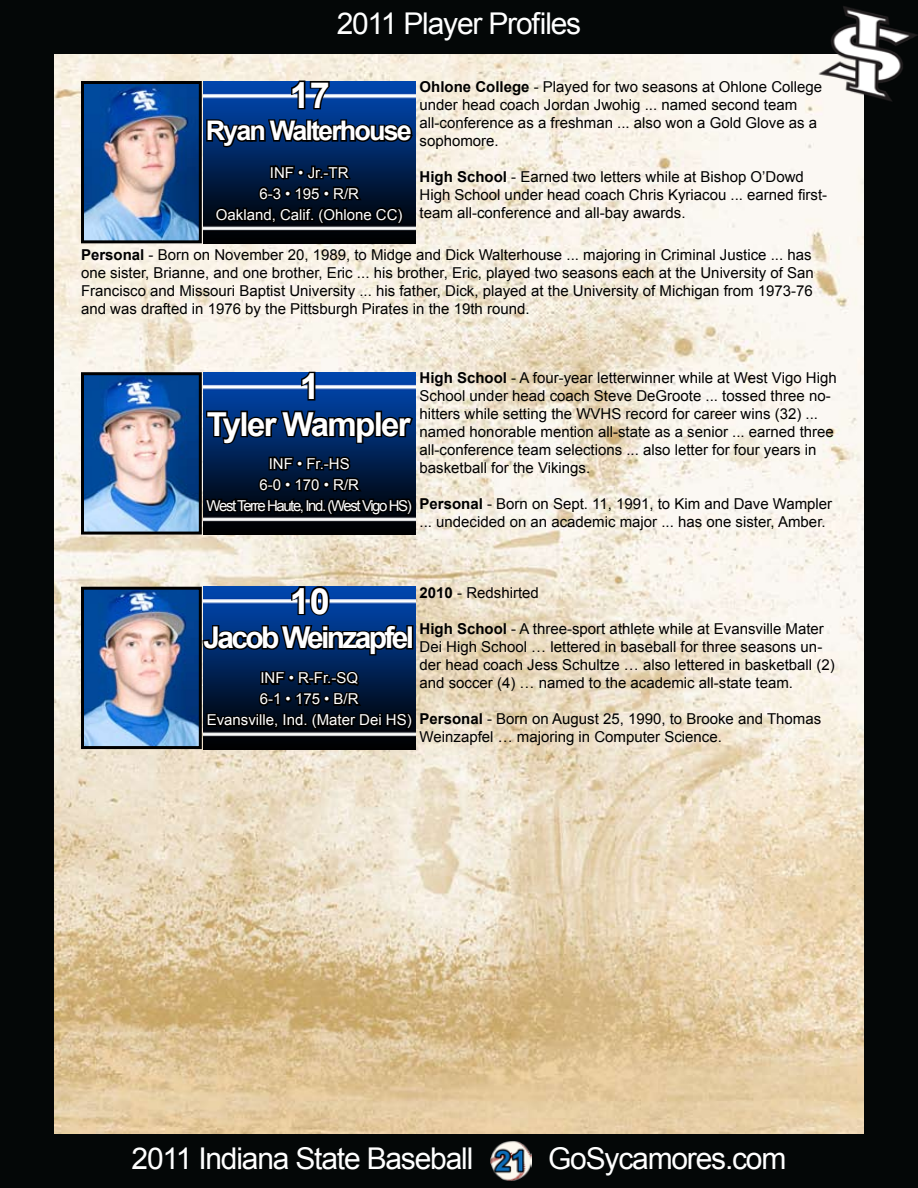
<style>
.page{position:relative;width:918px;height:1188px;background:#fff}
.page>*{position:absolute;margin:0;border:0;box-sizing:border-box;transform-origin:0 0}
.t1{font:700 36px "Arial";color:#fff}
.t2{font:700 33px "Arial";letter-spacing:-.05em;color:#fff}
.t3{font:30px "Arial";letter-spacing:-.04em;color:#fff}
.t4{font:700 30px "Arial";letter-spacing:-.09em;color:#fff}
.t5{font:700 27px "Arial";letter-spacing:-.07em;color:#fff}
.t6{font:15px/18px "Arial";color:#000}
.t7{font:15px/21px "Arial";color:#fff;text-align:center}
.t8{font:15px/21px "Arial";letter-spacing:-.095em;color:#fff;text-align:center}
.s1{font-weight:700}
</style>
<div class="page">
<img style="left:54px;top:54px;width:810px;height:1080px">
<div style="left:0;top:0;width:918px;height:54px;background:#040707"></div>
<div style="left:0;top:1134px;width:918px;height:54px;background:#040707"></div>
<div style="left:864px;top:104px;width:54px;height:1030px;background:#040707"></div>
<img style="left:814px;top:4px;width:104px;height:100px">
<div style="left:0;top:54px;width:54px;height:1080px;background:#040707"></div>
<img style="left:204px;top:587px;width:211px;height:162px">
<img style="left:85px;top:591px;width:113px;height:154px">
<div style="left:81px;top:587px;width:121px;height:162px;border:3px solid #000"></div>
<div style="left:406px;top:625px;width:7px;height:25px;border:3px solid #000"></div>
<svg style="left:205px;top:665px;width:209px;height:70px;background:#08162c"></svg>
<svg style="left:201px;top:584px;width:210px;height:73px;background:#113770"></svg>
<img style="left:491px;top:1140px;width:40px;height:41px">
<img style="left:204px;top:81px;width:211px;height:163px">
<img style="left:85px;top:85px;width:113px;height:154px">
<div style="left:81px;top:81px;width:121px;height:162px;border:3px solid #000"></div>
<svg style="left:213px;top:159px;width:192px;height:68px;background:#011027"></svg>
<svg style="left:205px;top:79px;width:210px;height:70px;background:#133a74"></svg>
<div style="left:204px;top:527px;width:211px;height:8px;background:#000102"></div>
<img style="left:85px;top:376px;width:113px;height:155px">
<div style="left:81px;top:372px;width:121px;height:163px;border:3px solid #000"></div>
<svg style="left:203px;top:370px;width:212px;height:157px;background:#0e2952"></svg>
<h3 class="t3" style="left:337px;top:4px;width:246px">2011 Player Profiles</h3>
<h1 class="t1" style="left:290px;top:72px;width:42px">17</h1>
<p class="t6" style="left:420px;top:78px;width:404px"><span class="s1">Ohlone College</span> - Played for two seasons at Ohlone College under head coach Jordan Jwohig ... named second team all-conference as a freshman ... also won a Gold Glove as a sophomore.</p>
<p class="t6" style="left:420px;top:168px;width:409px"><span class="s1">High School</span> - Earned two letters while at Bishop O’Dowd<br>High School under head coach Chris Kyriacou ... earned first&shy;team all-conference and all-bay awards.</p>
<h3 class="t5" style="left:206px;top:113px;width:208px">Ryan Walterhouse</h3>
<p class="t7" style="left:216px;top:162px;width:188px">INF • Jr.-TR<br>6-3 • 195 • R/R<br>Oakland, Calif. (Ohlone CC)</p>
<p class="t6" style="left:81px;top:246px;width:734px"><span class="s1">Personal</span> - Born on November 20, 1989, to Midge and Dick Walterhouse ... majoring in Criminal Justice ... has one sister, Brianne, and one brother, Eric ... his brother, Eric, played two seasons each at the University of San Francisco and Missouri Baptist University ... his father, Dick, played at the University of Michigan from 1973-76 and was drafted in 1976 by the Pittsburgh Pirates in the 19th round.</p>
<h1 class="t1" style="left:300px;top:363px;width:22px">1</h1>
<p class="t6" style="left:420px;top:369px;width:419px"><span class="s1">High School</span> - A four-year letterwinner while at West Vigo High School under head coach Steve DeGroote ... tossed three no&shy;hitters while setting the WVHS record for career wins (32) ... named honorable mention all-state as a senior ... earned three all-conference team selections ... also letter for four years in basketball for the Vikings.</p>
<p class="t6" style="left:420px;top:495px;width:414px"><span class="s1">Personal</span> - Born on Sept. 11, 1991, to Kim and Dave Wampler ... undecided on an academic major ... has one sister, Amber.</p>
<h2 class="t2" style="left:207px;top:402px;width:205px">Tyler Wampler</h2>
<p class="t8" style="left:207px;top:453px;width:207px">INF • Fr.-HS<br>6-0 • 170 • R/R<br>West Terre Haute, Ind. (West Vigo HS)</p>
<h1 class="t1" style="left:290px;top:577px;width:42px">10</h1>
<p class="t6" style="left:420px;top:584px;width:121px"><span class="s1">2010</span> - Redshirted</p>
<p class="t6" style="left:420px;top:620px;width:417px"><span class="s1">High School</span> - A three-sport athlete while at Evansville Mater Dei High School … lettered in baseball for three seasons un&shy;der head coach Jess Schultze … also lettered in basketball (2) and soccer (4) … named to the academic all-state team.</p>
<p class="t6" style="left:420px;top:710px;width:403px"><span class="s1">Personal</span> - Born on August 25, 1990, to Brooke and Thomas<br>Weinzapfel … majoring in Computer Science.</p>
<h3 class="t4" style="left:204px;top:618px;width:212px">Jacob Weinzapfel</h3>
<p class="t7" style="left:207px;top:668px;width:207px">INF • R-Fr.-SQ<br>6-1 • 175 • B/R<br>Evansville, Ind. (Mater Dei HS)</p>
<h3 class="t3" style="left:132px;top:1139px;width:656px">2011 Indiana State Baseball ● GoSycamores.com</h3>
</div>
